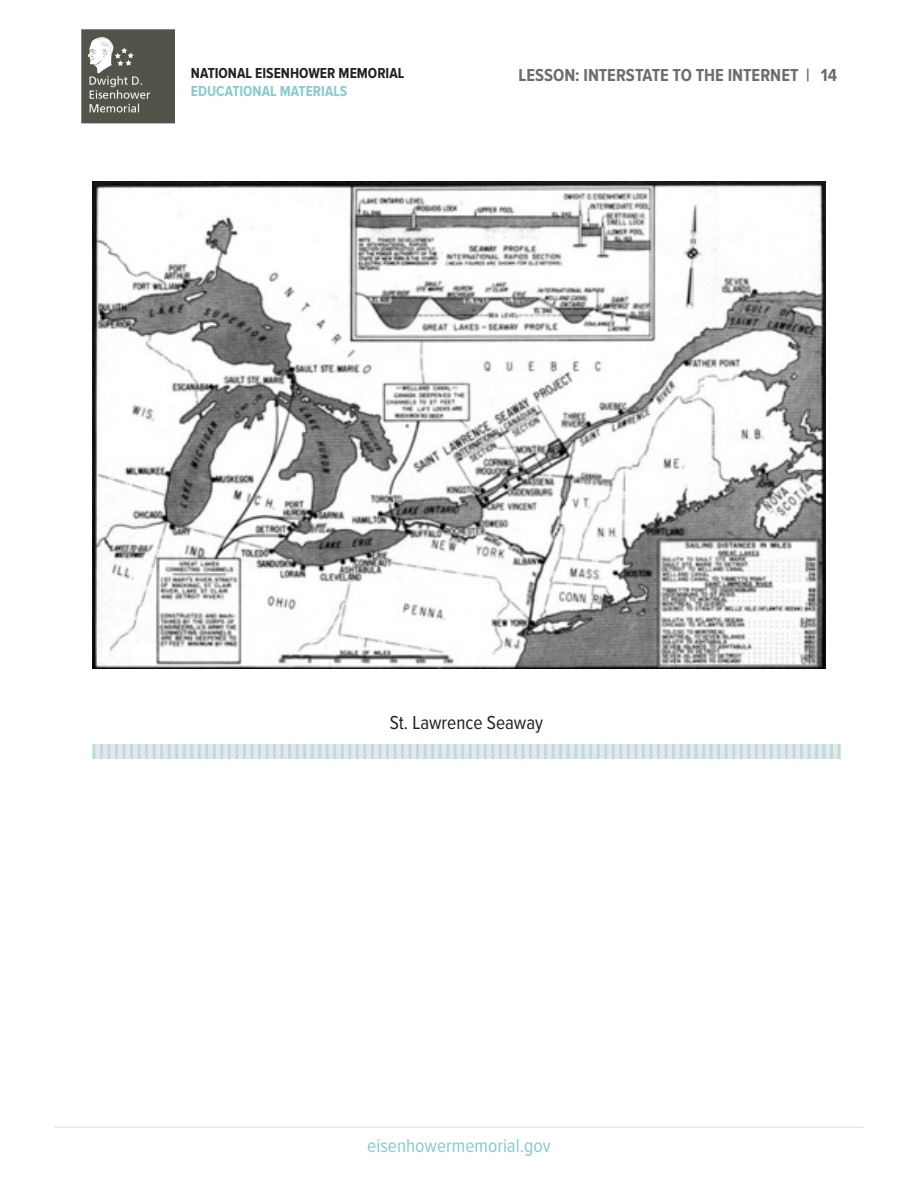
<style>
.page{position:relative;width:918px;height:1188px;background:#fff}
.page>*{position:absolute;margin:0;border:0;box-sizing:border-box;transform-origin:0 0}
.t1{font:condensed 19.5px "Proxima Nova";color:#88cad0}
.ImageCaption-wRuleBe{font:condensed 19.5px "Proxima Nova";color:#231f20}
.Running_Header-PageN{font:700 condensed 18px "Proxima Nova";letter-spacing:-.005em;color:#6c6d70}
.t2{font:700 condensed 15px "Proxima Nova";color:#231f20}
.t3{font:700 condensed 15px "Proxima Nova";color:#88cad0}
</style>
<div class="page">
<img style="left:81px;top:30px;width:93px;height:93px">
<hr style="left:54px;top:1126px;width:810px;height:2px;background:#e6e7e9">
<img style="left:92px;top:181px;width:734px;height:488px">
<div style="left:92px;top:744px;width:749px;height:15px;background:#e6e7e9"></div>
<hr style="left:92px;top:744px;width:3px;height:15px;background:#b7dde1">
<hr style="left:100px;top:744px;width:3px;height:15px;background:#b7dde1">
<svg style="left:108px;top:744px;width:2px;height:15px"></svg>
<hr style="left:115px;top:744px;width:3px;height:15px;background:#b7dde1">
<svg style="left:123px;top:744px;width:2px;height:15px"></svg>
<hr style="left:130px;top:744px;width:3px;height:15px;background:#b7dde1">
<svg style="left:138px;top:744px;width:2px;height:15px"></svg>
<hr style="left:145px;top:744px;width:3px;height:15px;background:#b7dde1">
<hr style="left:153px;top:744px;width:3px;height:15px;background:#b7dde1">
<hr style="left:160px;top:744px;width:3px;height:15px;background:#b7dde1">
<hr style="left:168px;top:744px;width:3px;height:15px;background:#b7dde1">
<hr style="left:175px;top:744px;width:3px;height:15px;background:#b7dde1">
<hr style="left:183px;top:744px;width:3px;height:15px;background:#b7dde1">
<hr style="left:190px;top:744px;width:3px;height:15px;background:#b7dde1">
<hr style="left:198px;top:744px;width:3px;height:15px;background:#b7dde1">
<hr style="left:205px;top:744px;width:3px;height:15px;background:#b7dde1">
<hr style="left:213px;top:744px;width:3px;height:15px;background:#b7dde1">
<hr style="left:220px;top:744px;width:3px;height:15px;background:#b7dde1">
<hr style="left:228px;top:744px;width:3px;height:15px;background:#b7dde1">
<svg style="left:236px;top:744px;width:2px;height:15px"></svg>
<hr style="left:243px;top:744px;width:3px;height:15px;background:#b7dde1">
<svg style="left:251px;top:744px;width:2px;height:15px"></svg>
<hr style="left:258px;top:744px;width:3px;height:15px;background:#b7dde1">
<svg style="left:266px;top:744px;width:2px;height:15px"></svg>
<hr style="left:273px;top:744px;width:3px;height:15px;background:#b7dde1">
<svg style="left:281px;top:744px;width:2px;height:15px"></svg>
<hr style="left:288px;top:744px;width:3px;height:15px;background:#b7dde1">
<hr style="left:296px;top:744px;width:3px;height:15px;background:#b7dde1">
<hr style="left:303px;top:744px;width:3px;height:15px;background:#b7dde1">
<hr style="left:311px;top:744px;width:3px;height:15px;background:#b7dde1">
<hr style="left:318px;top:744px;width:3px;height:15px;background:#b7dde1">
<hr style="left:326px;top:744px;width:3px;height:15px;background:#b7dde1">
<hr style="left:333px;top:744px;width:3px;height:15px;background:#b7dde1">
<hr style="left:341px;top:744px;width:3px;height:15px;background:#b7dde1">
<hr style="left:348px;top:744px;width:3px;height:15px;background:#b7dde1">
<hr style="left:356px;top:744px;width:3px;height:15px;background:#b7dde1">
<hr style="left:363px;top:744px;width:3px;height:15px;background:#b7dde1">
<hr style="left:371px;top:744px;width:3px;height:15px;background:#b7dde1">
<svg style="left:379px;top:744px;width:2px;height:15px"></svg>
<hr style="left:386px;top:744px;width:3px;height:15px;background:#b7dde1">
<svg style="left:394px;top:744px;width:2px;height:15px"></svg>
<hr style="left:401px;top:744px;width:3px;height:15px;background:#b7dde1">
<svg style="left:409px;top:744px;width:2px;height:15px"></svg>
<hr style="left:416px;top:744px;width:3px;height:15px;background:#b7dde1">
<hr style="left:424px;top:744px;width:3px;height:15px;background:#b7dde1">
<hr style="left:431px;top:744px;width:3px;height:15px;background:#b7dde1">
<hr style="left:439px;top:744px;width:3px;height:15px;background:#b7dde1">
<hr style="left:446px;top:744px;width:3px;height:15px;background:#b7dde1">
<hr style="left:454px;top:744px;width:3px;height:15px;background:#b7dde1">
<hr style="left:461px;top:744px;width:3px;height:15px;background:#b7dde1">
<hr style="left:469px;top:744px;width:3px;height:15px;background:#b7dde1">
<hr style="left:476px;top:744px;width:3px;height:15px;background:#b7dde1">
<hr style="left:484px;top:744px;width:3px;height:15px;background:#b7dde1">
<hr style="left:491px;top:744px;width:3px;height:15px;background:#b7dde1">
<hr style="left:499px;top:744px;width:3px;height:15px;background:#b7dde1">
<hr style="left:506px;top:744px;width:3px;height:15px;background:#b7dde1">
<hr style="left:514px;top:744px;width:3px;height:15px;background:#b7dde1">
<svg style="left:522px;top:744px;width:2px;height:15px"></svg>
<hr style="left:529px;top:744px;width:3px;height:15px;background:#b7dde1">
<svg style="left:537px;top:744px;width:2px;height:15px"></svg>
<hr style="left:544px;top:744px;width:3px;height:15px;background:#b7dde1">
<svg style="left:552px;top:744px;width:2px;height:15px"></svg>
<hr style="left:559px;top:744px;width:3px;height:15px;background:#b7dde1">
<hr style="left:567px;top:744px;width:3px;height:15px;background:#b7dde1">
<hr style="left:574px;top:744px;width:3px;height:15px;background:#b7dde1">
<hr style="left:582px;top:744px;width:3px;height:15px;background:#b7dde1">
<hr style="left:589px;top:744px;width:3px;height:15px;background:#b7dde1">
<hr style="left:597px;top:744px;width:3px;height:15px;background:#b7dde1">
<hr style="left:604px;top:744px;width:3px;height:15px;background:#b7dde1">
<hr style="left:612px;top:744px;width:3px;height:15px;background:#b7dde1">
<hr style="left:619px;top:744px;width:3px;height:15px;background:#b7dde1">
<hr style="left:627px;top:744px;width:3px;height:15px;background:#b7dde1">
<hr style="left:634px;top:744px;width:3px;height:15px;background:#b7dde1">
<hr style="left:642px;top:744px;width:3px;height:15px;background:#b7dde1">
<svg style="left:650px;top:744px;width:2px;height:15px"></svg>
<hr style="left:657px;top:744px;width:3px;height:15px;background:#b7dde1">
<svg style="left:665px;top:744px;width:2px;height:15px"></svg>
<hr style="left:672px;top:744px;width:3px;height:15px;background:#b7dde1">
<svg style="left:680px;top:744px;width:2px;height:15px"></svg>
<hr style="left:687px;top:744px;width:3px;height:15px;background:#b7dde1">
<svg style="left:695px;top:744px;width:2px;height:15px"></svg>
<hr style="left:702px;top:744px;width:3px;height:15px;background:#b7dde1">
<hr style="left:710px;top:744px;width:3px;height:15px;background:#b7dde1">
<hr style="left:717px;top:744px;width:3px;height:15px;background:#b7dde1">
<hr style="left:725px;top:744px;width:3px;height:15px;background:#b7dde1">
<hr style="left:732px;top:744px;width:3px;height:15px;background:#b7dde1">
<hr style="left:740px;top:744px;width:3px;height:15px;background:#b7dde1">
<hr style="left:747px;top:744px;width:3px;height:15px;background:#b7dde1">
<hr style="left:755px;top:744px;width:3px;height:15px;background:#b7dde1">
<hr style="left:762px;top:744px;width:3px;height:15px;background:#b7dde1">
<hr style="left:770px;top:744px;width:3px;height:15px;background:#b7dde1">
<hr style="left:777px;top:744px;width:3px;height:15px;background:#b7dde1">
<hr style="left:785px;top:744px;width:3px;height:15px;background:#b7dde1">
<svg style="left:793px;top:744px;width:2px;height:15px"></svg>
<hr style="left:800px;top:744px;width:3px;height:15px;background:#b7dde1">
<svg style="left:808px;top:744px;width:2px;height:15px"></svg>
<hr style="left:815px;top:744px;width:3px;height:15px;background:#b7dde1">
<svg style="left:823px;top:744px;width:2px;height:15px"></svg>
<hr style="left:830px;top:744px;width:3px;height:15px;background:#b7dde1">
<hr style="left:838px;top:744px;width:3px;height:15px;background:#b7dde1">
<p class="t2" style="left:191px;top:65px;width:215px">NATIONAL EISENHOWER MEMORIAL</p>
<p class="t3" style="left:191px;top:83px;width:158px">EDUCATIONAL MATERIALS</p>
<p class="Running_Header-PageN" style="left:519px;top:65px;width:320px">LESSON: INTERSTATE TO THE INTERNET | 14</p>
<p class="ImageCaption-wRuleBe" style="left:390px;top:712px;width:155px">St. Lawrence Seaway</p>
<p class="t1" style="left:367px;top:1135px;width:185px">eisenhowermemorial.gov</p>
</div>
